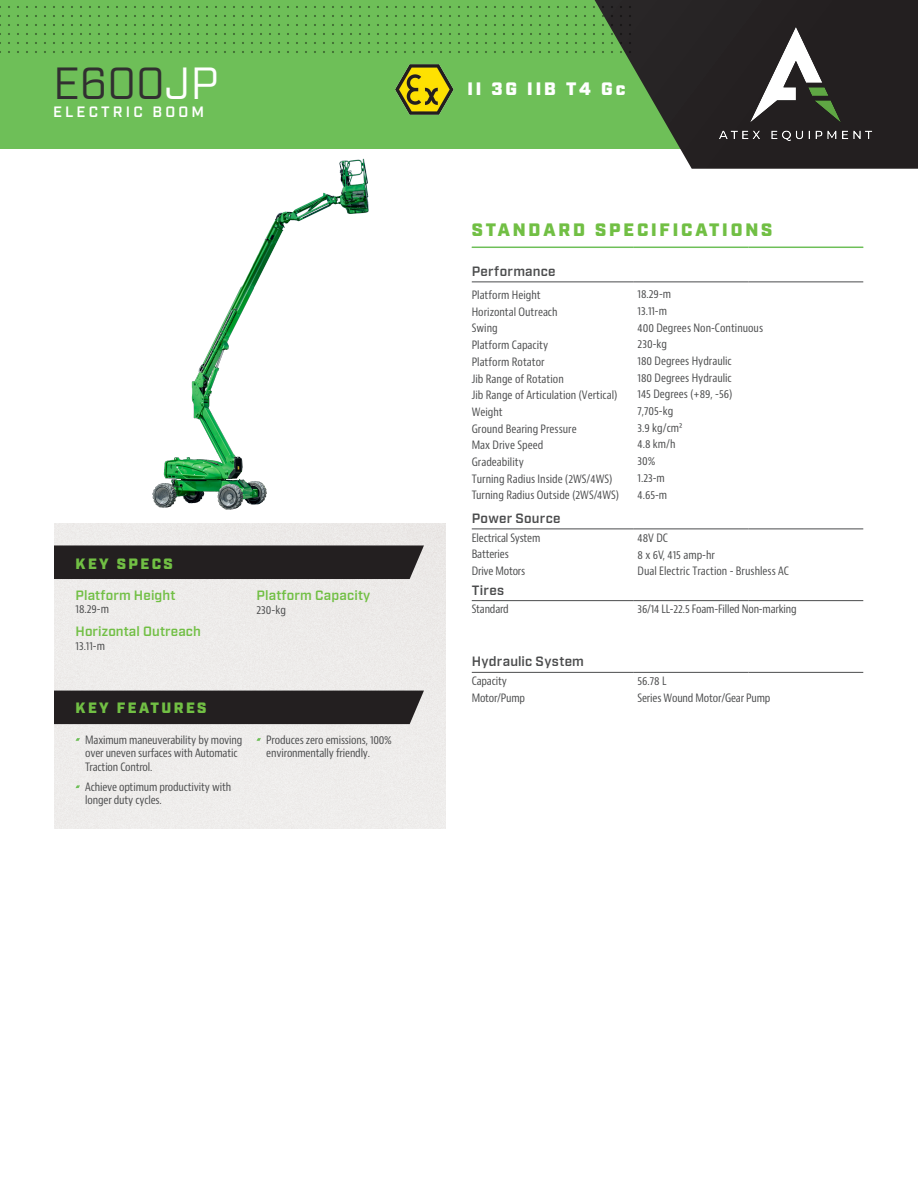
<style>
.page{position:relative;width:918px;height:1188px;background:#fff}
.page>*{position:absolute;margin:0;border:0;box-sizing:border-box;transform-origin:0 0}
.Series{font:45px "Industry";color:#312f30}
.t1{font:900 18px "Industry";letter-spacing:.16em;color:#71bf44}
.t2{font:900 18px "Industry";letter-spacing:.16em;color:#fff}
.t3{font:900 15px "Industry";letter-spacing:.16em;color:#71bf44}
.Series-2{font:600 15px "Industry";letter-spacing:.21em;color:#fff}
.Product_Body_Copy{font:600 13.5px "Industry";letter-spacing:.01em;color:#71bf44}
.Product_Body_Copy-2{font:600 13.5px "Industry";letter-spacing:.02em;color:#4b4c4d}
.Product_Body_Copy-3{font:condensed 11.25px/16.6px "Bernino Sans";color:#4b4c4d}
.Product_Body_Copy-4{font:condensed 11.25px "Bernino Sans";color:#4b4c4d}
.s1{color:#fff}
.s2{font-style:inherit}
</style>
<div class="page">
<div style="left:0;top:0;width:694px;height:149px;background:#6ebf58"></div>
<svg style="left:625px;top:0;width:293px;height:169px"></svg>
<div style="left:54px;top:545px;width:370px;height:34px;background:#231f20"></div>
<div style="left:54px;top:691px;width:370px;height:33px;background:#231f20"></div>
<svg style="left:0;top:0;width:632px;height:54px"></svg>
<svg style="left:76px;top:738px;width:4px;height:3px"></svg>
<svg style="left:256px;top:738px;width:5px;height:3px"></svg>
<svg style="left:76px;top:785px;width:4px;height:3px"></svg>
<hr style="left:472px;top:247px;width:162px;height:1px;background:#6ebf58">
<hr style="left:634px;top:247px;width:115px;height:1px;background:#6ebf58">
<hr style="left:749px;top:247px;width:114px;height:1px;background:#6ebf58">
<hr style="left:472px;top:529px;width:162px;height:1px;background:#4b4c4d">
<hr style="left:634px;top:529px;width:115px;height:1px;background:#4b4c4d">
<hr style="left:749px;top:529px;width:114px;height:1px;background:#4b4c4d">
<hr style="left:472px;top:600px;width:162px;height:1px;background:#4b4c4d">
<hr style="left:634px;top:600px;width:115px;height:1px;background:#4b4c4d">
<hr style="left:749px;top:600px;width:114px;height:1px;background:#4b4c4d">
<hr style="left:472px;top:672px;width:162px;height:1px;background:#4b4c4d">
<hr style="left:634px;top:672px;width:115px;height:1px;background:#4b4c4d">
<hr style="left:749px;top:672px;width:114px;height:1px;background:#4b4c4d">
<hr style="left:472px;top:282px;width:162px;height:1px;background:#4b4c4d">
<hr style="left:634px;top:282px;width:115px;height:1px;background:#4b4c4d">
<hr style="left:749px;top:282px;width:114px;height:1px;background:#4b4c4d">
<img style="left:692px;top:1px;width:207px;height:167px">
<img style="left:395px;top:64px;width:59px;height:51px">
<img style="left:113px;top:158px;width:267px;height:385px">
<p class="Series" style="left:53px;top:56px;width:167px">E600<span class="s1">JP</span></p>
<p class="Series-2" style="left:53px;top:103px;width:153px">ELECTRIC BOOM</p>
<p class="t3" style="left:76px;top:554px;width:99px">KEY SPECS</p>
<p class="Product_Body_Copy" style="left:76px;top:587px;width:101px">Platform Height</p>
<p class="Product_Body_Copy-4" style="left:76px;top:602px;width:35px">18<span class="s2">.</span>29<span class="s2">-m</span></p>
<p class="Product_Body_Copy" style="left:76px;top:624px;width:127px">Horizontal Outreach</p>
<p class="Product_Body_Copy-4" style="left:76px;top:639px;width:31px">13<span class="s2">.</span>11<span class="s2">-m</span></p>
<p class="Product_Body_Copy" style="left:256px;top:587px;width:115px">Platform Capacity</p>
<p class="Product_Body_Copy-3" style="left:256px;top:602px;width:31px">2<span class="s2">30</span>-kg</p>
<p class="t3" style="left:76px;top:699px;width:133px">KEY FEATURES</p>
<p class="Product_Body_Copy-3" style="left:85px;top:733px;width:159px;line-height:13.5px">Maximum maneuverability by moving over uneven surfaces with Automatic<br>Traction Control.</p>
<p class="Product_Body_Copy-3" style="left:85px;top:780px;width:147px;line-height:13.5px">Achieve optimum productivity with longer duty cycles.</p>
<p class="Product_Body_Copy-3" style="left:266px;top:733px;width:127px;line-height:13.5px">Produces zero emissions, 100% environmentally friendly.</p>
<h2 class="t2" style="left:467px;top:78px;width:160px">II 3G IIB T4 Gc</h2>
<p class="t1" style="left:472px;top:219px;width:302px">STANDARD SPECIFICATIONS</p>
<p class="Product_Body_Copy-2" style="left:472px;top:263px;width:85px">Performance</p>
<p class="Product_Body_Copy-3" style="left:472px;top:287px;width:147px">Platform Height<br>Horizontal Outreach<br>Swing<br>Platform Capacity<br>Platform Rotator<br><span class="s2">Jib Range of Rotation<br></span>Jib Range of Articulation (Vertical)<br>Weight<br>Ground Bearing Pressure<br>Max Drive Speed<br>Gradeability<br>Turning Radius Inside (2WS/4WS)</p>
<p class="Product_Body_Copy-3" style="left:638px;top:286px;width:127px"><span class="s2">18</span>.<span class="s2">29</span>-m<br><span class="s2">13</span>.<span class="s2">11</span>-m<br><span class="s2">400</span> Degrees Non-Continuous<br><span class="s2">230</span>-kg<br>180 Degrees Hydraulic<br><span class="s2">180 Degrees Hydraulic<br></span>14<span class="s2">5</span> Degrees (+8<span class="s2">9</span>, -5<span class="s2">6</span>)<br><span class="s2">7</span>,<span class="s2">705</span>-kg<br><span class="s2">3</span>.<span class="s2">9</span> kg/cm²<br><span class="s2">4</span>.<span class="s2">8</span> km/h<br>30%<br><span class="s2">1</span>.<span class="s2">23</span>-m</p>
<p class="Product_Body_Copy-3" style="left:472px;top:487px;width:149px">Turning Radius Outside (2WS/4WS)</p>
<p class="Product_Body_Copy-4" style="left:638px;top:488px;width:31px">4<span class="s2">.</span>65<span class="s2">-m</span></p>
<p class="Product_Body_Copy-2" style="left:472px;top:510px;width:90px">Power Source</p>
<p class="Product_Body_Copy-3" style="left:472px;top:530px;width:70px">Electrical System</p>
<p class="Product_Body_Copy-3" style="left:638px;top:530px;width:32px">48V DC</p>
<p class="Product_Body_Copy-3" style="left:472px;top:546px;width:39px">Batteries</p>
<p class="Product_Body_Copy-3" style="left:638px;top:547px;width:79px">8 x 6V, <span class="s2">415</span> amp-hr</p>
<p class="Product_Body_Copy-3" style="left:472px;top:563px;width:55px">Drive Motors</p>
<p class="Product_Body_Copy-3" style="left:638px;top:563px;width:153px">Dual Electric Traction <span class="s2">- Brushless AC</span></p>
<p class="Product_Body_Copy-2" style="left:472px;top:582px;width:34px">Tires</p>
<p class="Product_Body_Copy-3" style="left:472px;top:601px;width:39px">Standard</p>
<p class="Product_Body_Copy-3" style="left:638px;top:601px;width:161px"><span class="s2">36/14 LL-22.5</span> Foam-Filled Non-marking</p>
<p class="Product_Body_Copy-2" style="left:472px;top:654px;width:114px">Hydraulic System</p>
<p class="Product_Body_Copy-3" style="left:472px;top:673px;width:37px">Capacity</p>
<p class="Product_Body_Copy-3" style="left:472px;top:690px;width:55px">Motor/Pump</p>
<p class="Product_Body_Copy-3" style="left:638px;top:673px;width:134px">5<span class="s2">6</span>.<span class="s2">78</span> L<br><span class="s2">Series Wound</span> Motor/Gear Pump</p>
</div>
